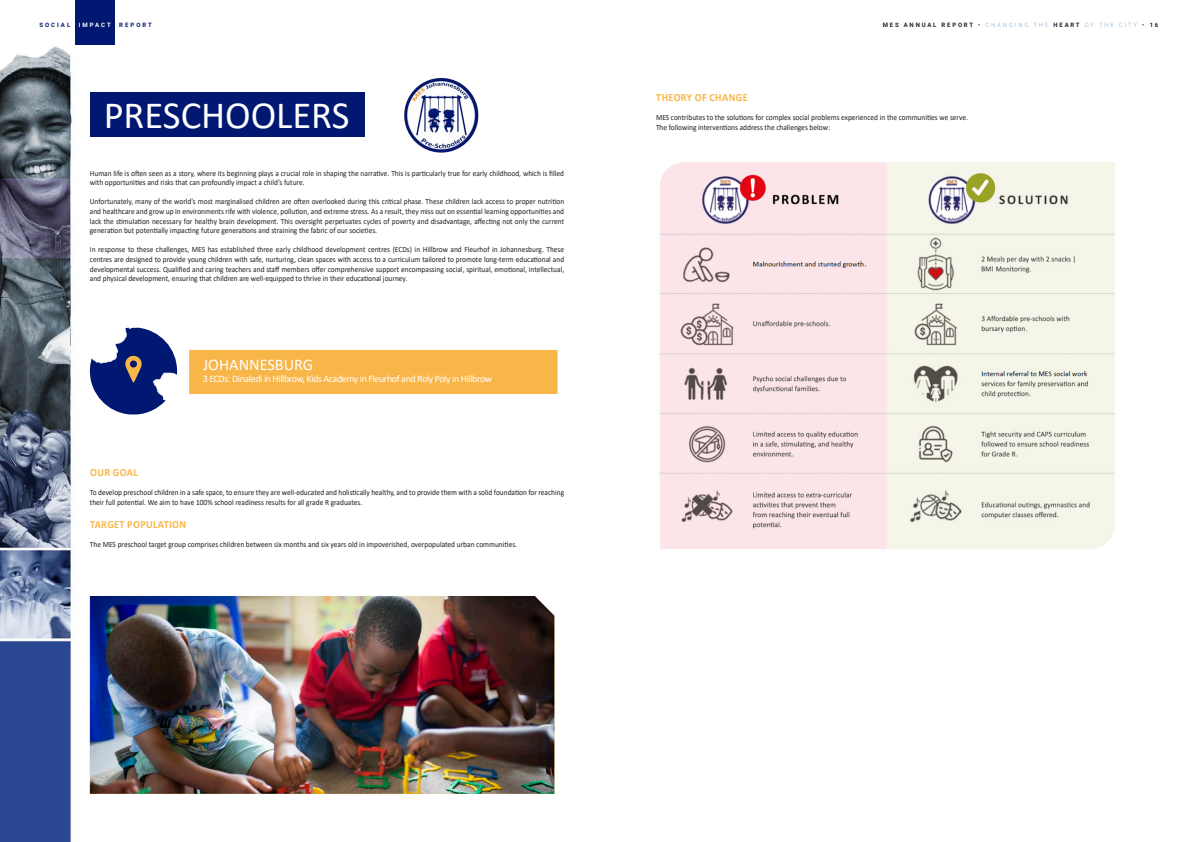
<style>
.page{position:relative;width:1191px;height:842px;background:#fff}
.page>*{position:absolute;margin:0;border:0;box-sizing:border-box;transform-origin:0 0}
.t1{font:38.6px "Calibri";color:#fff}
.t2{font:16.3px "Calibri";color:#fff}
.t3{font:700 11px "Calibri";letter-spacing:.04em;color:#f8b548;scale:.93 1}
.t4{font:10px "Calibri";letter-spacing:-.04em;color:#fff}
.t5{font:8px/9.6px "Calibri";color:#231f20;scale:.93 1}
.t6{font:700 6px "Roboto";letter-spacing:.3em;color:#231f20}
.t7{font:700 6px "Roboto";letter-spacing:.335em;color:#001871}
.t8{font:700 6px "Roboto";letter-spacing:.335em;color:#fff}
.s1{font-weight:400}
.s2{font-weight:400;color:#a3c6e4}
</style>
<div class="page">
<img style="left:0;top:44px;width:558px;height:798px">
<div style="left:75px;top:0;width:40px;height:44px;background:#001871"></div>
<div style="left:90px;top:93px;width:274px;height:44px;background:#001871"></div>
<img style="left:397px;top:69px;width:85px;height:91px">
<svg style="left:90px;top:328px;width:87px;height:86px"></svg>
<div style="left:189px;top:350px;width:368px;height:44px;background:#f8b548"></div>
<img style="left:659px;top:162px;width:456px;height:387px">
<img style="left:90px;top:596px;width:464px;height:198px">
<p class="t7" style="left:39px;top:21px;width:32px">SOCIAL</p>
<p class="t8" style="left:79px;top:21px;width:34px">IMPACT</p>
<p class="t7" style="left:119px;top:21px;width:34px">REPORT</p>
<p class="t6" style="left:882px;top:21px;width:277px">MES ANNUAL REPORT <span class="s1">•</span> <span class="s2">CHANGING THE</span> HEART <span class="s2">OF THE CITY</span> <span class="s1">•</span> 16</p>
<h1 class="t1" style="left:104px;top:89px;width:247px">PRESCHOOLERS</h1>
<p class="t5" style="left:90px;top:168px;width:511px">Human life is often seen as a story, where its beginning plays a crucial role in shaping the narrative. This is particularly true for early childhood, which is filled with opportunities and risks that can profoundly impact a child’s future.</p>
<p class="t5" style="left:90px;top:197px;width:511px;text-align:justify">Unfortunately, many of the world’s most marginalised children are often overlooked during this critical phase. These children lack access to proper nutrition and healthcare and grow up in environments rife with violence, pollution, and extreme stress. As a result, they miss out on essential learning opportunities and lack the stimulation necessary for healthy brain development. This oversight perpetuates cycles of poverty and disadvantage, affecting not only the current generation but potentially impacting future generations and straining the fabric of our societies.</p>
<p class="t5" style="left:90px;top:245px;width:511px;text-align:justify">In response to these challenges, MES has established three early childhood development centres (ECDs) in Hillbrow and Fleurhof in Johannesburg. These centres are designed to provide young children with safe, nurturing, clean spaces with access to a curriculum tailored to promote long-term educational and developmental success. Qualified and caring teachers and staff members offer comprehensive support encompassing social, spiritual, emotional, intellectual, and physical development, ensuring that children are well-equipped to thrive in their educational journey.</p>
<h2 class="t2" style="left:203px;top:353px;width:112px">JOHANNESBURG</h2>
<p class="t4" style="left:203px;top:372px;width:291px">3 ECDs: Dinaledi in Hillbrow, Kids Academy in Fleurhof and Roly Poly in Hillbrow</p>
<h3 class="t3" style="left:90px;top:465px;width:53px">OUR GOAL</h3>
<p class="t5" style="left:90px;top:488px;width:511px">To develop preschool children in a safe space, to ensure they are well-educated and holistically healthy, and to provide them with a solid foundation for reaching their full potential. We aim to have 100% school readiness results for all grade R graduates.</p>
<h3 class="t3" style="left:90px;top:516px;width:105px">TARGET POPULATION</h3>
<p class="t5" style="left:90px;top:539px;width:461px">The MES preschool target group comprises children between six months and six years old in impoverished, overpopulated urban communities.</p>
<h3 class="t3" style="left:656px;top:90px;width:100px">THEORY OF CHANGE</h3>
<p class="t5" style="left:656px;top:112px;width:337px">MES contributes to the solutions for complex social problems experienced in the communities we serve.<br>The following interventions address the challenges below:</p>
</div>
